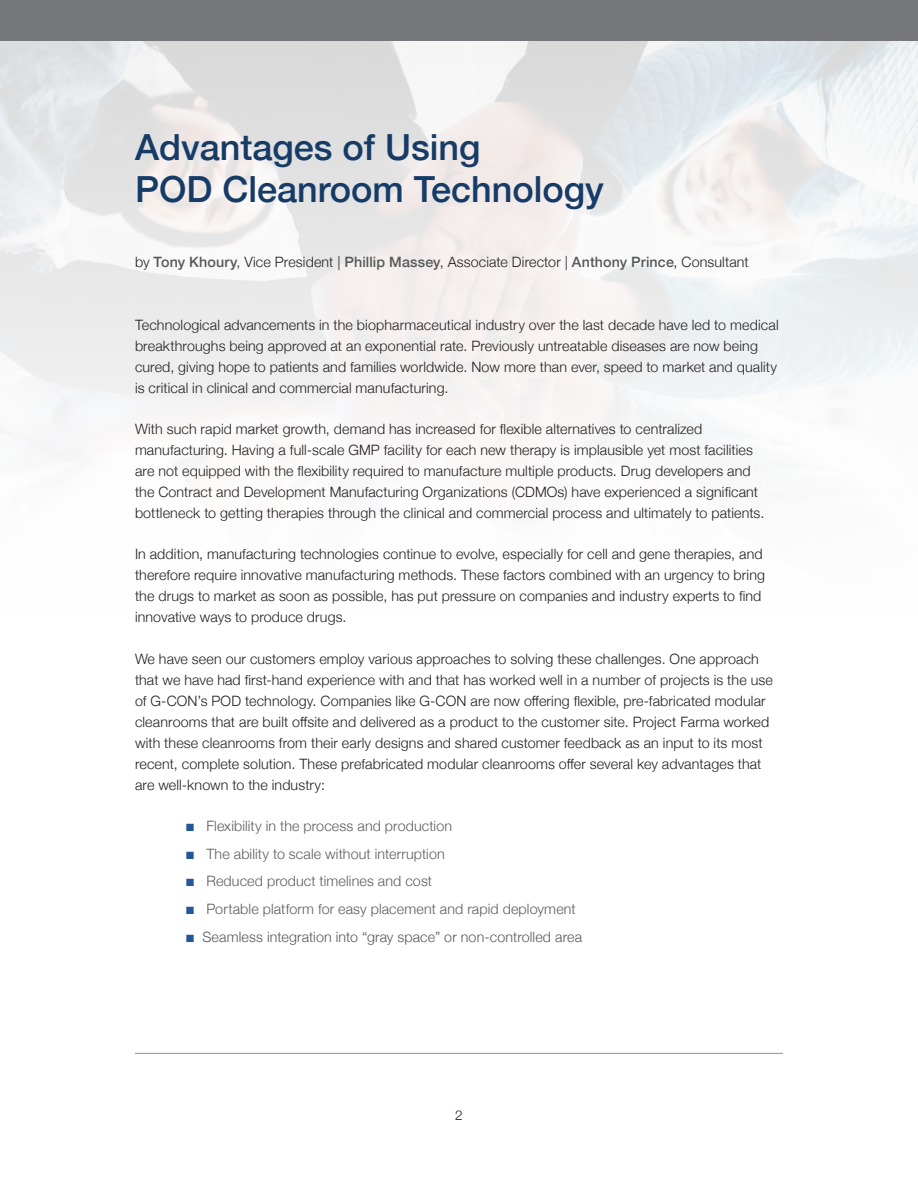
<style>
.page{position:relative;width:918px;height:1188px;background:#fff}
.page>*{position:absolute;margin:0;border:0;box-sizing:border-box;transform-origin:0 0}
.Inside_Header{font:500 36px/42px "Helvetica Neue";color:#153b66}
.Body{font:300 14.25px/21px "Helvetica Neue";letter-spacing:.01em;color:#231f20}
.t1{font:300 14.25px "Helvetica Neue";letter-spacing:.01em;color:#5c5c5f}
.Byline{font:300 14.25px "Helvetica Neue";letter-spacing:.01em;color:#231f20}
.t2{font:300 14.25px "Helvetica Neue";letter-spacing:.01em;color:#57585a}
.t3{font:300 13.5px "Helvetica Neue";color:#231f20}
.s1{font-weight:500;color:#57585a}
.s2{color:#245799}
</style>
<div class="page">
<div style="left:0;top:40px;width:918px;height:793px;background:linear-gradient(to bottom,#e6e6e7,#fff)"></div>
<div style="left:0;top:0;width:918px;height:40px;background:#76787b"></div>
<hr style="left:135px;top:1053px;width:648px;height:1px;background:#939598">
<p class="Inside_Header" style="left:135px;top:124px;width:470px">Advantages of Using<br>POD Cleanroom Technology</p>
<p class="Byline" style="left:135px;top:250px;width:615px">by <span class="s1">Tony Khoury</span>, Vice President | <span class="s1">Phillip Massey</span>, Associate Director | <span class="s1">Anthony Prince</span>, Consultant</p>
<p class="Body" style="left:135px;top:313px;width:645px">Technological advancements in the biopharmaceutical industry over the last decade have led to medical breakthroughs being approved at an exponential rate. Previously untreatable diseases are now being cured, giving hope to patients and families worldwide. Now more than ever, speed to market and quality is critical in clinical and commercial manufacturing.</p>
<p class="Body" style="left:135px;top:417px;width:631px">With such rapid market growth, demand has increased for flexible alternatives to centralized manufacturing. Having a full-scale GMP facility for each new therapy is implausible yet most facilities are not equipped with the flexibility required to manufacture multiple products. Drug developers and the Contract and Development Manufacturing Organizations (CDMOs) have experienced a significant bottleneck to getting therapies through the clinical and commercial process and ultimately to patients.</p>
<p class="Body" style="left:135px;top:543px;width:632px">In addition, manufacturing technologies continue to evolve, especially for cell and gene therapies, and therefore require innovative manufacturing methods. These factors combined with an urgency to bring the drugs to market as soon as possible, has put pressure on companies and industry experts to find innovative ways to produce drugs.</p>
<p class="Body" style="left:135px;top:647px;width:639px">We have seen our customers employ various approaches to solving these challenges. One approach that we have had first-hand experience with and that has worked well in a number of projects is the use of G-CON’s POD technology. Companies like G-CON are now offering flexible, pre-fabricated modular cleanrooms that are built offsite and delivered as a product to the customer site. Project Farma worked with these cleanrooms from their early designs and shared customer feedback as an input to its most recent, complete solution. These prefabricated modular cleanrooms offer several key advantages that are well-known to the industry:</p>
<p class="t1" style="left:186px;top:814px;width:267px"><span class="s2">■</span> Flexibility in the process and production</p>
<p class="t1" style="left:186px;top:842px;width:260px"><span class="s2">■</span> The ability to scale without interruption</p>
<p class="t1" style="left:186px;top:870px;width:247px"><span class="s2">■</span> Reduced product timelines and cost</p>
<p class="t1" style="left:186px;top:897px;width:391px"><span class="s2">■</span> Portable platform for easy placement and rapid deployment</p>
<p class="t2" style="left:186px;top:925px;width:397px"><span class="s2">■</span> Seamless integration into “gray space” or non-controlled area</p>
<p class="t3" style="left:455px;top:1104px;width:9px">2</p>
</div>
